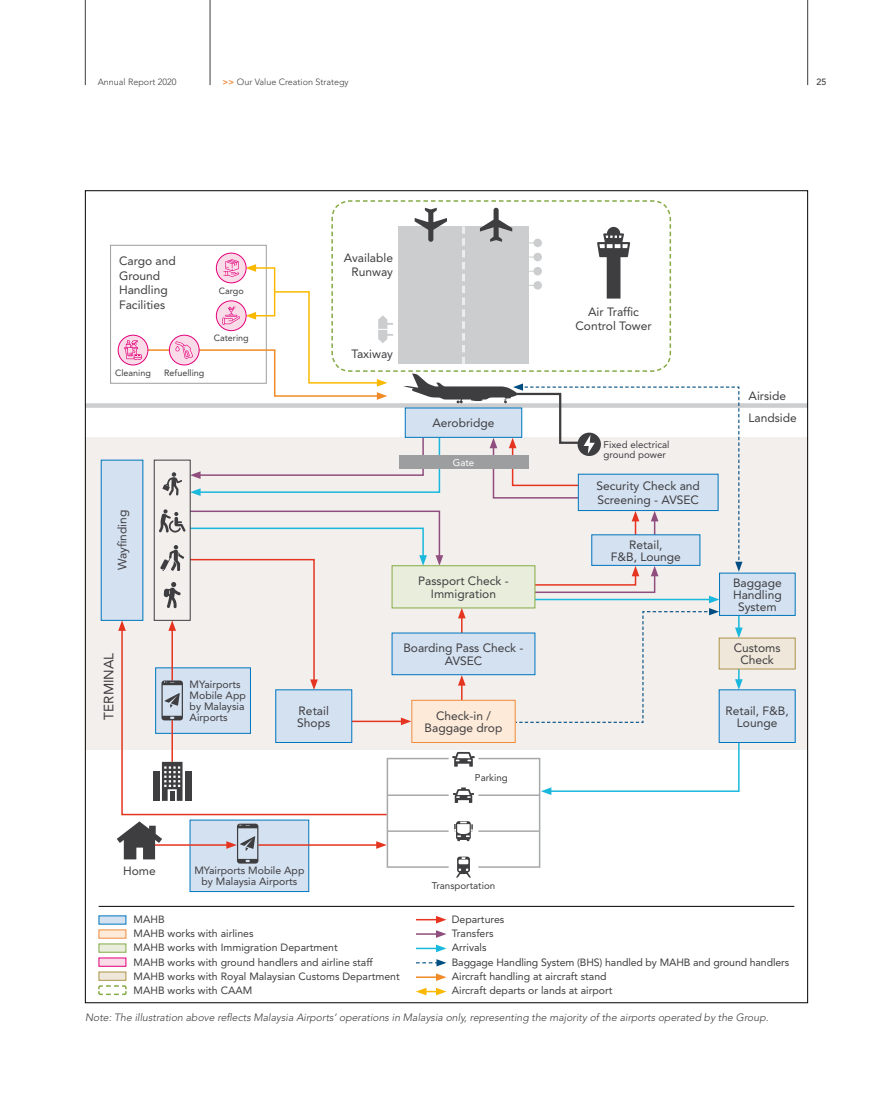
<style>
.page{position:relative;width:893px;height:1106px;background:#fff}
.page>*{position:absolute;margin:0;border:0;box-sizing:border-box;transform-origin:0 0}
.t1{font:13.5px "Avenir LT Std";color:#3e3d40}
.t2{font:12px/12px "Avenir LT Std";color:#3e3d40;text-align:center}
.t3{font:10.5px/14.2px "Avenir LT Std";color:#3e3d40}
.t4{font:italic 300 10.5px "Avenir LT Std";color:#3e3d40}
.t5{font:9.75px/9.8px "Avenir LT Std";color:#3e3d40}
.t6{font:9.75px "Avenir LT Std";color:#fff}
.t7{font:300 9px "Avenir LT Std";color:#3e3d40}
.t8{font:9px "Avenir LT Std";color:#3e3d40}
.t9{font:500 9px "Avenir LT Std";color:#3e3d40}
.s1{font-weight:800;color:#f08b3e}
</style>
<div class="page">
<hr style="left:85px;top:0;width:1px;height:85px;background:#3e3d40">
<hr style="left:807px;top:0;width:1px;height:85px;background:#3e3d40">
<hr style="left:210px;top:0;width:1px;height:85px;background:#3e3d40">
<hr style="left:387px;top:794px;width:153px;height:2px;background:#a7a8aa">
<div style="left:449px;top:780px;width:29px;height:30px;background:#fff;border-radius:50%"></div>
<svg style="left:453px;top:787px;width:21px;height:16px"></svg>
<div style="left:387px;top:757px;width:153px;height:110px;border:2px solid #a7a8aa"></div>
<div style="left:449px;top:852px;width:29px;height:30px;background:#fff;border-radius:50%"></div>
<svg style="left:456px;top:856px;width:15px;height:21px"></svg>
<hr style="left:387px;top:830px;width:153px;height:2px;background:#a7a8aa">
<div style="left:449px;top:816px;width:29px;height:30px;background:#fff;border-radius:50%"></div>
<svg style="left:454px;top:821px;width:19px;height:20px"></svg>
<div style="left:449px;top:744px;width:29px;height:30px;background:#fff;border-radius:50%"></div>
<svg style="left:452px;top:752px;width:23px;height:14px"></svg>
<div style="left:85px;top:438px;width:723px;height:311px;background:#f2efed"></div>
<div style="left:190px;top:819px;width:119px;height:73px;background:#d4e1f1;border:1px solid #0076bd"></div>
<div style="left:85px;top:403px;width:723px;height:5px;background:#cbcdce"></div>
<div style="left:101px;top:460px;width:42px;height:160px;background:#d4e1f1"></div>
<svg style="left:121px;top:725px;width:267px;height:91px"></svg>
<svg style="left:541px;top:741px;width:199px;height:54px"></svg>
<hr style="left:155px;top:844px;width:74px;height:1px;background:#e53521">
<hr style="left:258px;top:844px;width:121px;height:1px;background:#e53521">
<svg style="left:376px;top:841px;width:11px;height:7px"></svg>
<div style="left:719px;top:638px;width:76px;height:31px;background:#efe8da"></div>
<div style="left:412px;top:700px;width:103px;height:42px;background:#fdead8"></div>
<div style="left:411px;top:700px;width:105px;height:43px;border:1px solid #f08b3e"></div>
<svg style="left:226px;top:823px;width:32px;height:40px"></svg>
<div style="left:99px;top:915px;width:27px;height:9px;background:#d4e1f1"></div>
<div style="left:99px;top:929px;width:27px;height:9px;background:#fdead8"></div>
<div style="left:99px;top:943px;width:27px;height:9px;background:#e9eedc"></div>
<div style="left:99px;top:957px;width:27px;height:9px;background:#fadce9"></div>
<div style="left:99px;top:971px;width:27px;height:9px;background:#efe8da"></div>
<svg style="left:98px;top:985px;width:29px;height:10px"></svg>
<svg style="left:416px;top:916px;width:30px;height:7px"></svg>
<svg style="left:416px;top:930px;width:30px;height:7px"></svg>
<hr style="left:416px;top:947px;width:22px;height:2px;background:#1ab8dd">
<svg style="left:436px;top:944px;width:10px;height:8px"></svg>
<svg style="left:416px;top:959px;width:30px;height:7px"></svg>
<hr style="left:416px;top:976px;width:22px;height:2px;background:#f08b27">
<svg style="left:436px;top:973px;width:10px;height:8px"></svg>
<svg style="left:416px;top:987px;width:30px;height:8px"></svg>
<svg style="left:162px;top:762px;width:21px;height:39px"></svg>
<div style="left:185px;top:771px;width:7px;height:30px;background:#3e3d40"></div>
<div style="left:153px;top:771px;width:7px;height:30px;background:#3e3d40"></div>
<svg style="left:117px;top:821px;width:45px;height:38px"></svg>
<div style="left:719px;top:573px;width:76px;height:42px;background:#d4e1f1"></div>
<div style="left:719px;top:572px;width:76px;height:44px;border:1px solid #0076bd"></div>
<div style="left:276px;top:690px;width:76px;height:52px;background:#d4e1f1"></div>
<div style="left:275px;top:689px;width:77px;height:54px;border:1px solid #0076bd"></div>
<div style="left:719px;top:690px;width:76px;height:52px;background:#d4e1f1"></div>
<div style="left:719px;top:689px;width:76px;height:54px;border:1px solid #0076bd"></div>
<hr style="left:99px;top:906px;width:695px;height:1px;background:#000">
<svg style="left:118px;top:200px;width:625px;height:525px"></svg>
<p class="t7" style="left:98px;top:77px;width:80px">Annual Report 2020</p>
<p class="t7" style="left:223px;top:77px;width:128px"><span class="s1">&gt;&gt;</span> Our Value Creation Strategy</p>
<p class="t9" style="left:816px;top:77px;width:12px">25</p>
<p class="t2" style="left:119px;top:254px;width:58px;line-height:14.4px;text-align:left">Cargo and<br>Ground<br>Handling<br>Facilities</p>
<p class="t8" style="left:115px;top:367px;width:37px">Cleaning</p>
<p class="t8" style="left:164px;top:367px;width:42px">Refuelling</p>
<p class="t8" style="left:219px;top:285px;width:26px">Cargo</p>
<p class="t8" style="left:214px;top:333px;width:37px">Catering</p>
<p class="t2" style="left:116px;top:570px;width:62px;rotate:-90deg">Wayfinding</p>
<p class="t1" style="left:101px;top:719px;width:68px;rotate:-90deg">TERMINAL</p>
<p class="t3" style="left:190px;top:678px;width:58px;line-height:11.2px">MYairports<br>Mobile App by Malaysia<br>Airports</p>
<p class="t2" style="left:344px;top:251px;width:51px;line-height:14.4px;text-align:right">Available<br>Runway</p>
<p class="t2" style="left:351px;top:348px;width:43px">Taxiway</p>
<p class="t2" style="left:432px;top:417px;width:64px">Aerobridge</p>
<p class="t6" style="left:453px;top:456px;width:23px">Gate</p>
<p class="t2" style="left:418px;top:574px;width:92px;line-height:13.5px">Passport Check -<br>Immigration</p>
<p class="t2" style="left:403px;top:641px;width:122px;line-height:13.5px">Boarding Pass Check -<br>AVSEC</p>
<p class="t2" style="left:575px;top:305px;width:78px;line-height:14.4px">Air Traffic<br>Control Tower</p>
<p class="t5" style="left:604px;top:439px;width:67px">Fixed electrical ground power</p>
<p class="t2" style="left:596px;top:479px;width:105px;line-height:13.5px;text-align:left">Security Check and<br>Screening - AVSEC</p>
<p class="t2" style="left:611px;top:538px;width:72px">Retail,<br>F&amp;B, Lounge</p>
<p class="t2" style="left:749px;top:384px;width:50px;line-height:22.2px;text-align:left">Airside<br>Landside</p>
<p class="t2" style="left:733px;top:576px;width:50px">Baggage<br>Handling<br>System</p>
<p class="t2" style="left:734px;top:642px;width:48px">Customs<br>Check</p>
<p class="t2" style="left:297px;top:704px;width:34px;text-align:left">Retail<br>Shops</p>
<p class="t2" style="left:726px;top:704px;width:65px">Retail, F&amp;B,<br>Lounge</p>
<p class="t2" style="left:425px;top:710px;width:79px">Check-in /<br>Baggage drop</p>
<p class="t5" style="left:475px;top:772px;width:34px">Parking</p>
<p class="t2" style="left:123px;top:865px;width:34px">Home</p>
<p class="t3" style="left:194px;top:865px;width:112px;line-height:11.2px;text-align:center">MYairports Mobile App by Malaysia Airports</p>
<p class="t5" style="left:432px;top:881px;width:65px">Transportation</p>
<p class="t3" style="left:134px;top:912px;width:268px">MAHB<br>MAHB works with airlines<br>MAHB works with Immigration Department<br>MAHB works with ground handlers and airline staff<br>MAHB works with Royal Malaysian Customs Department<br>MAHB works with CAAM</p>
<p class="t3" style="left:452px;top:912px;width:339px">Departures<br>Transfers<br>Arrivals<br>Baggage Handling System (BHS) handled by MAHB and ground handlers<br>Aircraft handling at aircraft stand<br>Aircraft departs or lands at airport</p>
<p class="t4" style="left:85px;top:1011px;width:685px">Note: The illustration above reflects Malaysia Airports’ operations in Malaysia only, representing the majority of the airports operated by the Group.</p>
</div>
